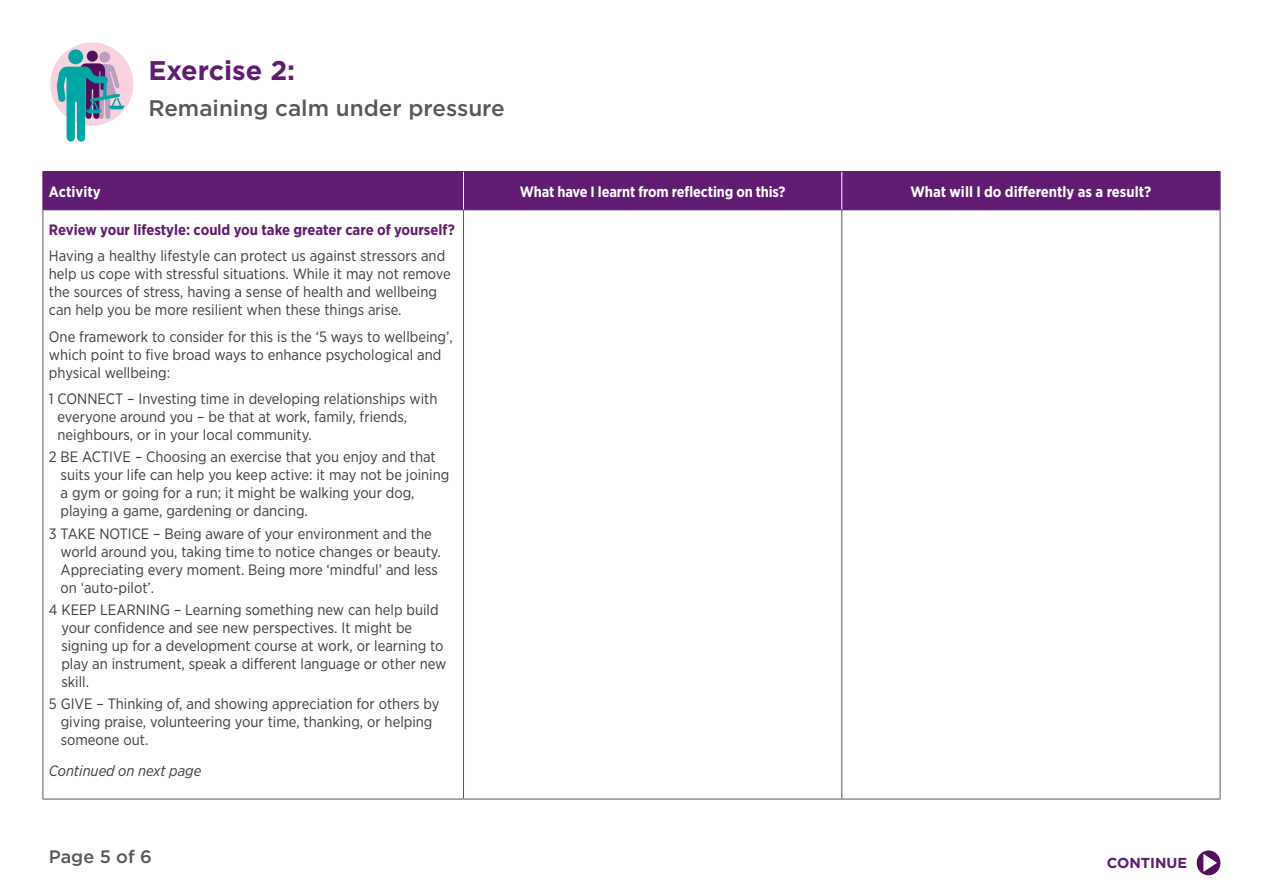
<style>
.page{position:relative;width:1263px;height:893px;background:#fff}
.page>*{position:absolute;margin:0;border:0;box-sizing:border-box;transform-origin:0 0}
.t1{font:700 27px "Gotham";color:#601c70}
.t2{font:500 22.5px "Gotham";color:#575756}
.t3{font:500 18px "Gotham";color:#575756}
.t4{font:15px/18px "Gotham Narrow";color:#3c3c3b}
.t5{font:700 15px "Gotham Narrow";letter-spacing:-.01em;color:#fff}
.t6{font:700 15px "Gotham Narrow";color:#601c70}
.t7{font:italic 15px "Gotham Narrow";color:#3c3c3b}
.t8{font:700 14.4px "Gotham";color:#601c70}
</style>
<div class="page">
<div style="left:50px;top:43px;width:83px;height:83px;background:#f8d2dc;border-radius:50%"></div>
<svg style="left:53px;top:49px;width:71px;height:93px"></svg>
<div style="left:44px;top:172px;width:1176px;height:37px;background:#601c70"></div>
<hr style="left:43px;top:210px;width:1px;height:589px;background:#575756">
<hr style="left:1220px;top:210px;width:1px;height:589px;background:#575756">
<hr style="left:43px;top:171px;width:420px;height:1px;background:#601c70">
<hr style="left:43px;top:172px;width:1px;height:37px;background:#601c70">
<hr style="left:463px;top:171px;width:379px;height:1px;background:#601c70">
<hr style="left:842px;top:171px;width:378px;height:1px;background:#601c70">
<hr style="left:1220px;top:172px;width:1px;height:37px;background:#601c70">
<hr style="left:43px;top:209px;width:420px;height:1px;background:#601c70">
<hr style="left:463px;top:209px;width:379px;height:1px;background:#601c70">
<hr style="left:842px;top:209px;width:378px;height:1px;background:#601c70">
<hr style="left:463px;top:172px;width:1px;height:37px;background:#fff">
<hr style="left:841px;top:172px;width:1px;height:37px;background:#fff">
<hr style="left:463px;top:210px;width:1px;height:589px;background:#575756">
<hr style="left:841px;top:210px;width:1px;height:589px;background:#575756">
<hr style="left:43px;top:799px;width:420px;height:1px;background:#575756">
<hr style="left:463px;top:799px;width:379px;height:1px;background:#575756">
<hr style="left:842px;top:799px;width:378px;height:1px;background:#575756">
<div style="left:1197px;top:850px;width:23px;height:25px;background:#520d5c;border-radius:50%"></div>
<svg style="left:1203px;top:854px;width:14px;height:18px"></svg>
<p class="t1" style="left:148px;top:53px;width:148px">Exercise 2:</p>
<p class="t2" style="left:148px;top:93px;width:358px">Remaining calm under pressure</p>
<p class="t5" style="left:49px;top:182px;width:53px">Activity</p>
<p class="t5" style="left:520px;top:182px;width:267px">What have I learnt from reflecting on this?</p>
<p class="t5" style="left:910px;top:182px;width:242px">What will I do differently as a result?</p>
<p class="t6" style="left:49px;top:220px;width:408px">Review your lifestyle: could you take greater care of yourself?</p>
<p class="t4" style="left:49px;top:246px;width:403px">Having a healthy lifestyle can protect us against stressors and help us cope with stressful situations. While it may not remove the sources of stress, having a sense of health and wellbeing can help you be more resilient when these things arise.</p>
<p class="t4" style="left:49px;top:327px;width:405px">One framework to consider for this is the ‘5 ways to wellbeing’, which point to five broad ways to enhance psychological and physical wellbeing:</p>
<p class="t4" style="left:58px;top:389px;width:381px;text-indent:-9px">1 CONNECT – Investing time in developing relationships with everyone around you – be that at work, family, friends, neighbours, or in your local community.</p>
<p class="t4" style="left:61px;top:448px;width:390px;text-indent:-12px">2 BE ACTIVE – Choosing an exercise that you enjoy and that suits your life can help you keep active: it may not be joining a gym or going for a run; it might be walking your dog, playing a game, gardening or dancing.</p>
<p class="t4" style="left:61px;top:524px;width:382px;text-indent:-12px">3 TAKE NOTICE – Being aware of your environment and the world around you, taking time to notice changes or beauty.<br>Appreciating every moment. Being more ‘mindful’ and less on ‘auto-pilot’.</p>
<p class="t4" style="left:61px;top:600px;width:387px;text-indent:-13px">4 KEEP LEARNING – Learning something new can help build your confidence and see new perspectives. It might be signing up for a development course at work, or learning to play an instrument, speak a different language or other new skill.</p>
<p class="t4" style="left:61px;top:694px;width:380px;text-indent:-12px">5 GIVE – Thinking of, and showing appreciation for others by giving praise, volunteering your time, thanking, or helping someone out.</p>
<p class="t7" style="left:49px;top:761px;width:154px">Continued on next page</p>
<p class="t3" style="left:49px;top:845px;width:105px">Page 5 of 6</p>
<p class="t8" style="left:1107px;top:853px;width:82px">CONTINUE</p>
</div>
